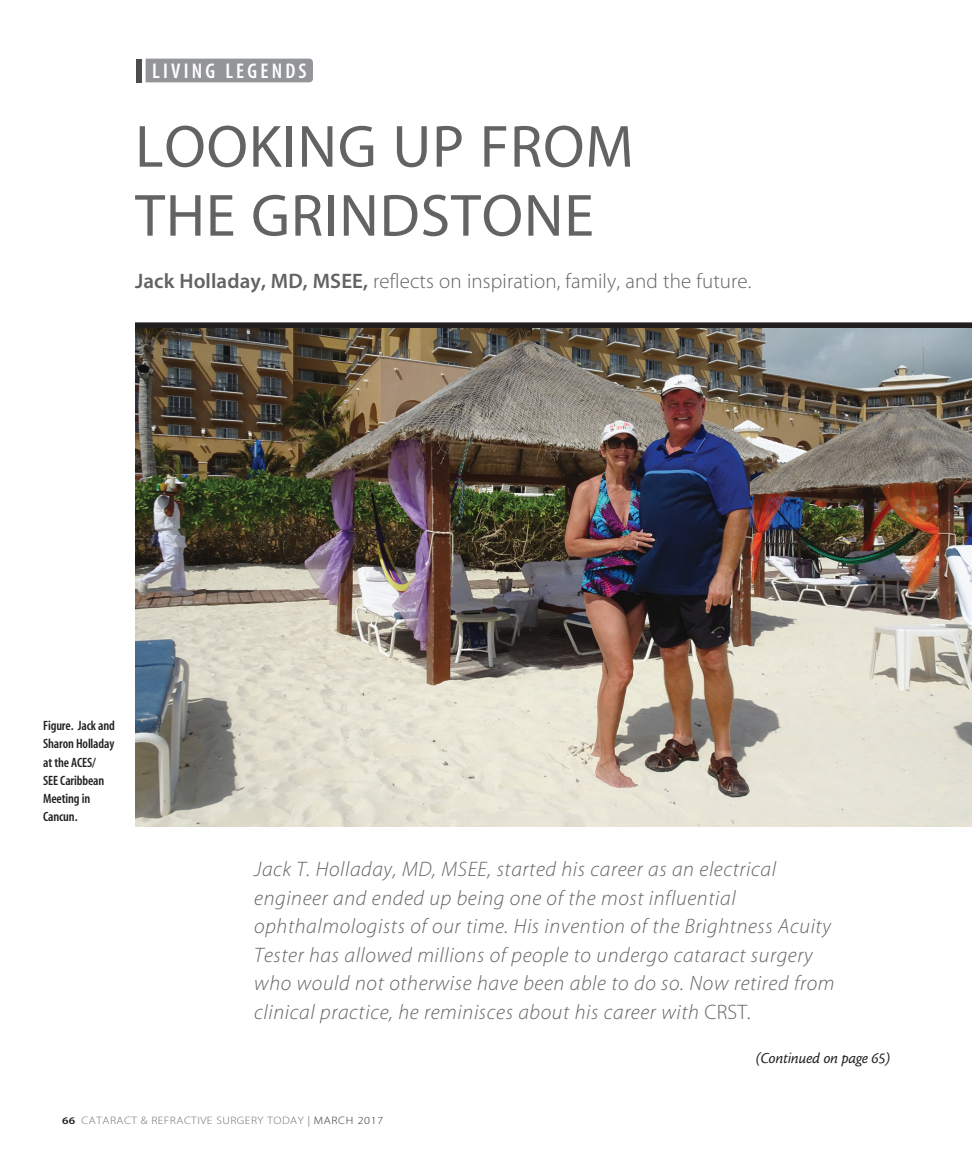
<style>
.page{position:relative;width:972px;height:1161px;background:#fff}
.page>*{position:absolute;margin:0;border:0;box-sizing:border-box;transform-origin:0 0}
.headline{font:60px/69px "Myriad MM 400 600";letter-spacing:.015em;color:#636366}
.t1{font:21.3px "Myriad MM 565 300";letter-spacing:.15em;color:#fff}
.deck{font:21px/28.5px "Myriad MM It 215 600";letter-spacing:.03em;color:#636366}
.deck-2{font:21px "Myriad MM 215 600";letter-spacing:.005em;color:#636366}
.t2{font:15.75px "Cronos MM It 408 10";letter-spacing:-.01em;color:#231f20}
.t3{font:13.5px/18.3px "Myriad MM 565 300";letter-spacing:-.01em;color:#231f20}
.t4{font:10.8px "Myriad MM 215 600";letter-spacing:.04em;color:#6c6d70;scale:1.11 1}
.s1{font-family:"Myriad MM 565 600"}
.s2{font-family:"Myriad MM 215 600"}
.s3{font-family:"Myriad MM 565 600";font-size:10.2px;color:#231f20}
.s4{font-family:"Myriad MM 400 600";color:#939598}
.s5{color:#312f30}
</style>
<div class="page">
<div style="left:136px;top:59px;width:177px;height:23px;background:#939598"></div>
<div style="left:135px;top:322px;width:837px;height:6px;background:#231f20"></div>
<img style="left:135px;top:328px;width:837px;height:499px">
<p class="t1" style="left:152px;top:60px;width:156px">LIVING LEGENDS</p>
<p class="headline" style="left:135px;top:115px;width:500px">LOOKING UP FROM<br>THE GRINDSTONE</p>
<p class="deck-2" style="left:135px;top:271px;width:618px"><span class="s1">Jack Holladay, MD, MSEE,</span> reflects on inspiration, family, and the future.</p>
<p class="t3" style="left:43px;top:717px;width:73px">Figure. Jack and<br>Sharon Holladay at the ACES/<br>SEE Caribbean<br>Meeting in<br>Cancun.</p>
<p class="deck" style="left:254px;top:856px;width:582px">Jack T. Holladay, MD, MSEE, started his career as an electrical engineer and ended up being one of the most influential ophthalmologists of our time. His invention of the Brightness Acuity Tester has allowed millions of people to undergo cataract surgery who would not otherwise have been able to do so. Now retired from clinical practice, he reminisces about his career with <span class="s2">CRST</span>.</p>
<p class="t2" style="left:756px;top:1050px;width:136px">(Continued on page 65)</p>
<p class="t4" style="left:62px;top:1115px;width:291px"><span class="s3">66</span> CATARACT &amp; REFRACTIVE SURGERY TODAY <span class="s4">|</span> <span class="s5">MARCH 2017</span></p>
</div>
